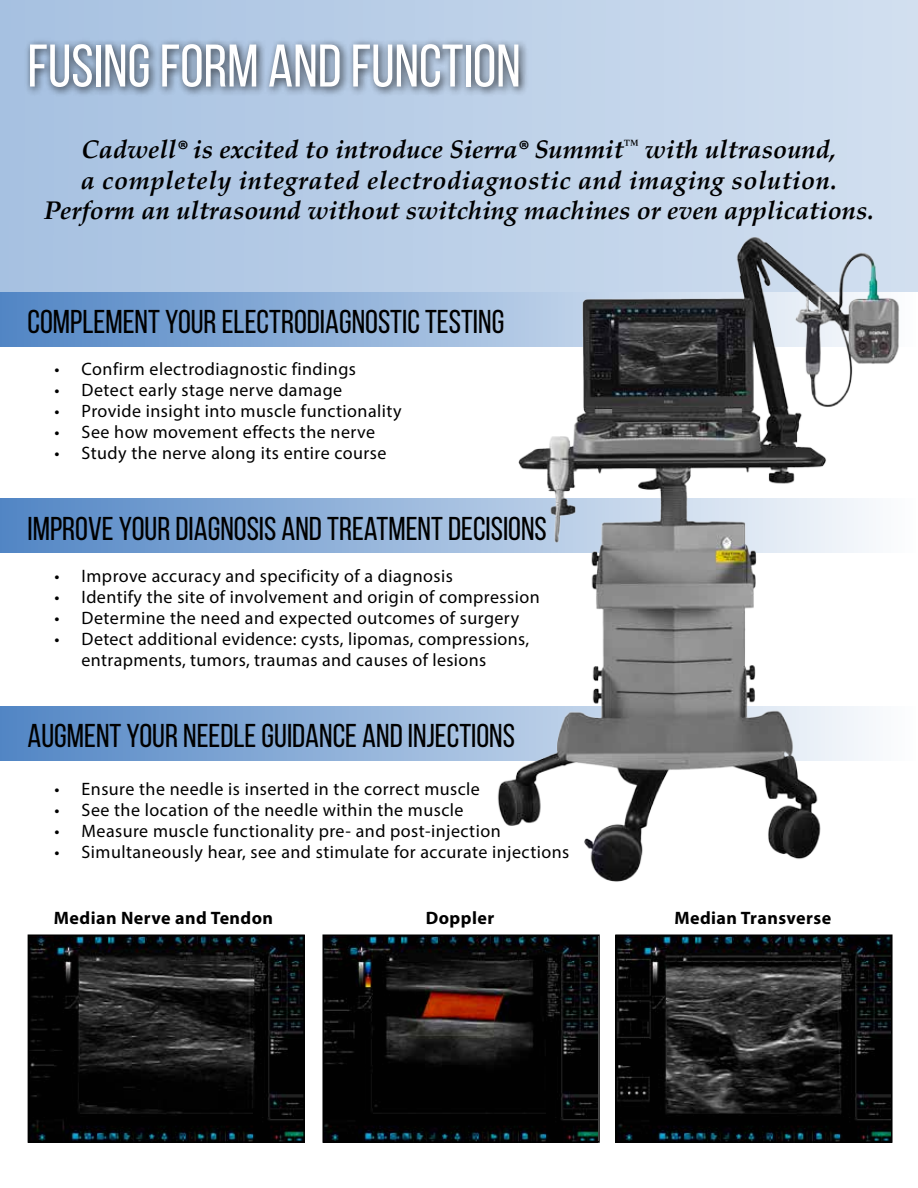
<style>
.page{position:relative;width:918px;height:1188px;background:#fff}
.page>*{position:absolute;margin:0;border:0;box-sizing:border-box;transform-origin:0 0}
.t1{font:60px "Bebas Neue";color:#fff}
.t2{font:33px "Bebas Neue";color:#000}
.t3{font:italic 700 25.5px/30.6px "Palatino Linotype";color:#000;text-align:center}
.t4{font:18px/21px "Myriad Pro";letter-spacing:.025em;color:#000}
.t5{font:700 18px "Myriad Pro";letter-spacing:.025em;color:#000}
.s1{font-family:"Myriad Pro"}
</style>
<div class="page">
<div style="left:0;top:0;width:918px;height:292px;background:linear-gradient(to right,#a6c1e1,#d2dfef)"></div>
<svg style="left:0;top:292px;width:493px;height:54px;background:#7fa5d3"></svg>
<svg style="left:0;top:498px;width:493px;height:55px;background:#7fa5d3"></svg>
<svg style="left:0;top:707px;width:493px;height:54px;background:#7fa5d3"></svg>
<div style="left:24px;top:38px;width:505px;height:59px;background:#000;opacity:.75"></div>
<img style="left:493px;top:235px;width:408px;height:647px">
<img style="left:324px;top:936px;width:274px;height:205px">
<div style="left:322px;top:934px;width:278px;height:209px;border:1px solid #000"></div>
<img style="left:30px;top:936px;width:273px;height:205px">
<div style="left:28px;top:934px;width:277px;height:209px;border:1px solid #000"></div>
<img style="left:617px;top:936px;width:274px;height:205px">
<div style="left:615px;top:934px;width:278px;height:209px;border:1px solid #000"></div>
<h1 class="t1" style="left:28px;top:33px;width:495px">FUSING FORM AND FUNCTION</h1>
<h3 class="t3" style="left:44px;top:133px;width:831px">Cadwell<span class="s1">®</span> is excited to introduce Sierra<span class="s1">®</span> Summit<sup>™</sup> with ultrasound,<br>a completely integrated electrodiagnostic and imaging solution.<br>Perform an ultrasound without switching machines or even applications.</h3>
<h2 class="t2" style="left:28px;top:303px;width:478px">COMPLEMENT YOUR ELECTRODIAGNOSTIC TESTING</h2>
<p class="t4" style="left:55px;top:358px;width:303px">• Confirm electrodiagnostic findings</p>
<p class="t4" style="left:55px;top:379px;width:289px">• Detect early stage nerve damage</p>
<p class="t4" style="left:55px;top:400px;width:349px">• Provide insight into muscle functionality</p>
<p class="t4" style="left:55px;top:421px;width:322px">• See how movement effects the nerve</p>
<p class="t4" style="left:55px;top:442px;width:333px">• Study the nerve along its entire course</p>
<h2 class="t2" style="left:28px;top:510px;width:521px">IMPROVE YOUR DIAGNOSIS AND TREATMENT DECISIONS</h2>
<p class="t4" style="left:55px;top:565px;width:400px">• Improve accuracy and specificity of a diagnosis</p>
<p class="t4" style="left:55px;top:586px;width:487px">• Identify the site of involvement and origin of compression</p>
<p class="t4" style="left:55px;top:607px;width:466px">• Determine the need and expected outcomes of surgery</p>
<p class="t4" style="left:82px;top:628px;width:449px;text-indent:-27px">• Detect additional evidence: cysts, lipomas, compressions, entrapments, tumors, traumas and causes of lesions</p>
<h2 class="t2" style="left:28px;top:717px;width:489px">AUGMENT YOUR NEEDLE GUIDANCE AND INJECTIONS</h2>
<p class="t4" style="left:55px;top:779px;width:427px">• Ensure the needle is inserted in the correct muscle</p>
<p class="t4" style="left:55px;top:800px;width:411px">• See the location of the needle within the muscle</p>
<p class="t4" style="left:55px;top:821px;width:448px">• Measure muscle functionality pre- and post-injection</p>
<p class="t4" style="left:55px;top:842px;width:516px">• Simultaneously hear, see and stimulate for accurate injections</p>
<p class="t5" style="left:54px;top:906px;width:221px">Median Nerve and Tendon</p>
<p class="t5" style="left:426px;top:906px;width:70px">Doppler</p>
<p class="t5" style="left:674px;top:906px;width:158px">Median Transverse</p>
</div>
